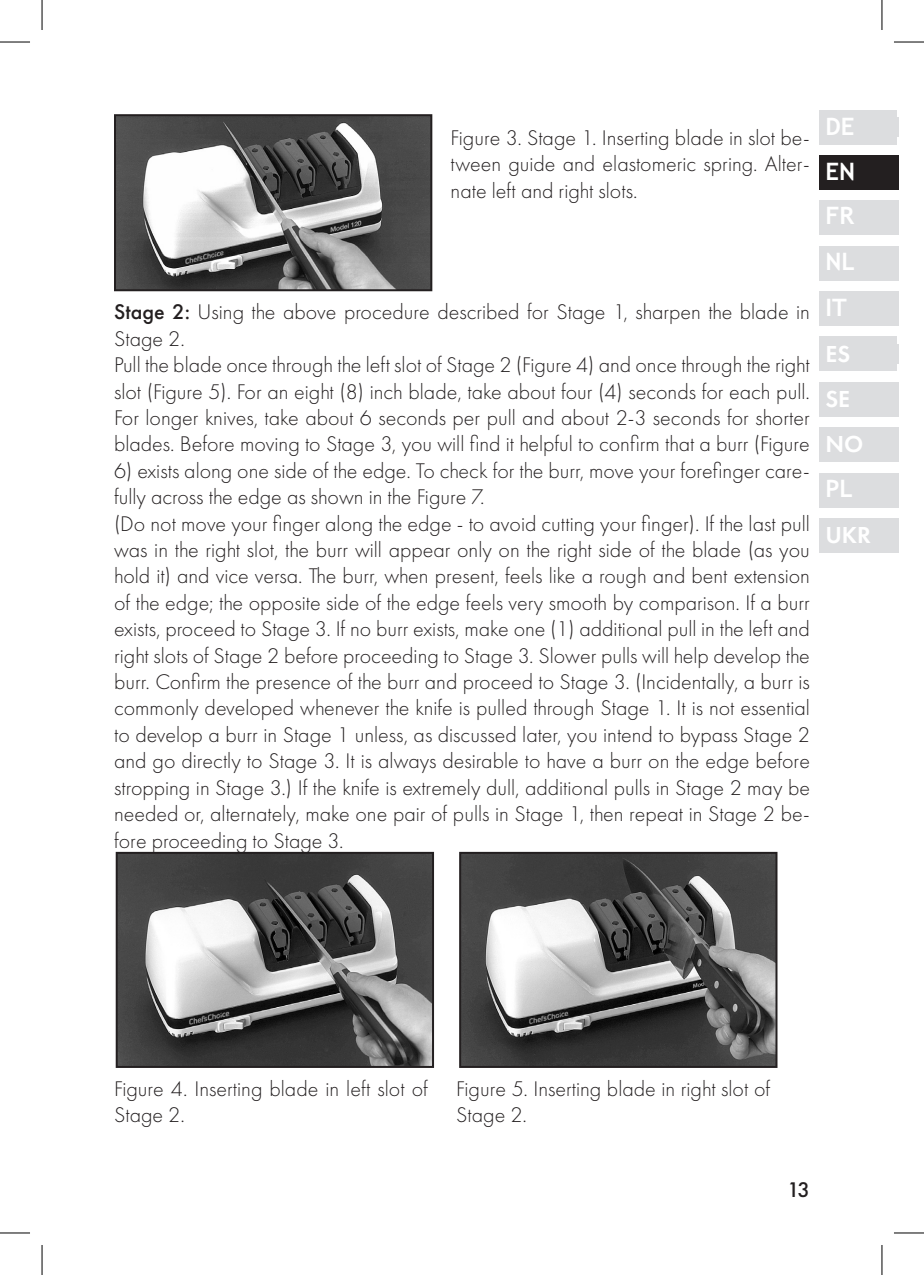
<style>
.page{position:relative;width:924px;height:1275px;background:#fff}
.page>*{position:absolute;margin:0;border:0;box-sizing:border-box;transform-origin:0 0}
.t1{font:700 24px/45.2px "Trebuchet MS";color:#fff;text-align:justify}
.t2{font:600 24px/44.6px "Futura PT";color:#fff}
.t3{font:300 22px/26.4px "Futura PT";color:#231f20}
.t4{font:500 22px "Futura PT";color:#231f20}
.s1{font-weight:500}
</style>
<div class="page">
<div style="left:819px;top:110px;width:77px;height:34px;background:#dcdddf"></div>
<div style="left:825px;top:117px;width:73px;height:20px;background:#dcdddf"></div>
<div style="left:819px;top:155px;width:79px;height:34px;background:#231f20"></div>
<div style="left:819px;top:201px;width:79px;height:34px;background:#dcdddf"></div>
<div style="left:819px;top:246px;width:79px;height:34px;background:#dcdddf"></div>
<div style="left:819px;top:291px;width:79px;height:34px;background:#dcdddf"></div>
<div style="left:819px;top:337px;width:77px;height:34px;background:#dcdddf"></div>
<div style="left:825px;top:344px;width:73px;height:20px;background:#dcdddf"></div>
<div style="left:819px;top:382px;width:79px;height:34px;background:#dcdddf"></div>
<div style="left:819px;top:428px;width:79px;height:34px;background:#dcdddf"></div>
<div style="left:819px;top:473px;width:79px;height:34px;background:#dcdddf"></div>
<div style="left:819px;top:518px;width:79px;height:34px;background:#dcdddf"></div>
<img style="left:117px;top:117px;width:312px;height:171px">
<div style="left:114px;top:114px;width:318px;height:177px;border:2px solid #231f20"></div>
<img style="left:119px;top:855px;width:312px;height:210px">
<div style="left:116px;top:852px;width:318px;height:216px;border:2px solid #231f20"></div>
<img style="left:462px;top:855px;width:312px;height:210px">
<div style="left:459px;top:852px;width:318px;height:216px;border:2px solid #231f20"></div>
<hr style="left:0;top:42px;width:30px;height:1px;background:#000">
<hr style="left:893px;top:42px;width:30px;height:1px;background:#000">
<hr style="left:0;top:1232px;width:30px;height:1px;background:#000">
<hr style="left:893px;top:1232px;width:30px;height:1px;background:#000">
<hr style="left:42px;top:0;width:1px;height:30px;background:#000">
<hr style="left:42px;top:1245px;width:1px;height:30px;background:#000">
<hr style="left:881px;top:0;width:1px;height:30px;background:#000">
<hr style="left:881px;top:1245px;width:1px;height:30px;background:#000">
<p class="t3" style="left:450px;top:125px;width:360px;text-align:justify">Figure 3. Stage 1. Inserting blade in slot be&shy;tween guide and elastomeric spring. Alter&shy;nate left and right slots.</p>
<p class="t3" style="left:114px;top:299px;width:697px"><span class="s1">Stage 2:</span> Using the above procedure described for Stage 1, sharpen the blade in Stage 2.<br>Pull the blade once through the left slot of Stage 2 (Figure 4) and once through the right slot (Figure 5). For an eight (8) inch blade, take about four (4) seconds for each pull.<br>For longer knives, take about 6 seconds per pull and about 2-3 seconds for shorter blades. Before moving to Stage 3, you will find it helpful to confirm that a burr (Figure</p>
<p class="t3" style="left:114px;top:457px;width:697px">6) exists along one side of the edge. To check for the burr, move your forefinger care&shy;fully across the edge as shown in the Figure 7.<br>(Do not move your finger along the edge - to avoid cutting your finger). If the last pull was in the right slot, the burr will appear only on the right side of the blade (as you hold it) and vice versa. The burr, when present, feels like a rough and bent extension of the edge; the opposite side of the edge feels very smooth by comparison. If a burr exists, proceed to Stage 3. If no burr exists, make one (1) additional pull in the left and right slots of Stage 2 before proceeding to Stage 3. Slower pulls will help develop the burr. Confirm the presence of the burr and proceed to Stage 3. (Incidentally, a burr is commonly developed whenever the knife is pulled through Stage 1. It is not essential to develop a burr in Stage 1 unless, as discussed later, you intend to bypass Stage 2 and go directly to Stage 3. It is always desirable to have a burr on the edge before stropping in Stage 3.) If the knife is extremely dull, additional pulls in Stage 2 may be needed or, alternately, make one pair of pulls in Stage 1, then repeat in Stage 2 be&shy;fore proceeding to Stage 3.</p>
<p class="t1" style="left:825px;top:104px;width:31px">DE EN FR NL IT</p>
<p class="t2" style="left:825px;top:332px;width:39px">ES<br>SE<br>NO</p>
<p class="t1" style="left:825px;top:466px;width:29px">PL</p>
<p class="t2" style="left:825px;top:512px;width:47px">UKR</p>
<p class="t3" style="left:114px;top:1075px;width:315px">Figure 4. Inserting blade in left slot of<br>Stage 2.</p>
<p class="t3" style="left:456px;top:1075px;width:315px">Figure 5. Inserting blade in right slot of<br>Stage 2.</p>
<p class="t4" style="left:786px;top:1176px;width:24px">13</p>
</div>
